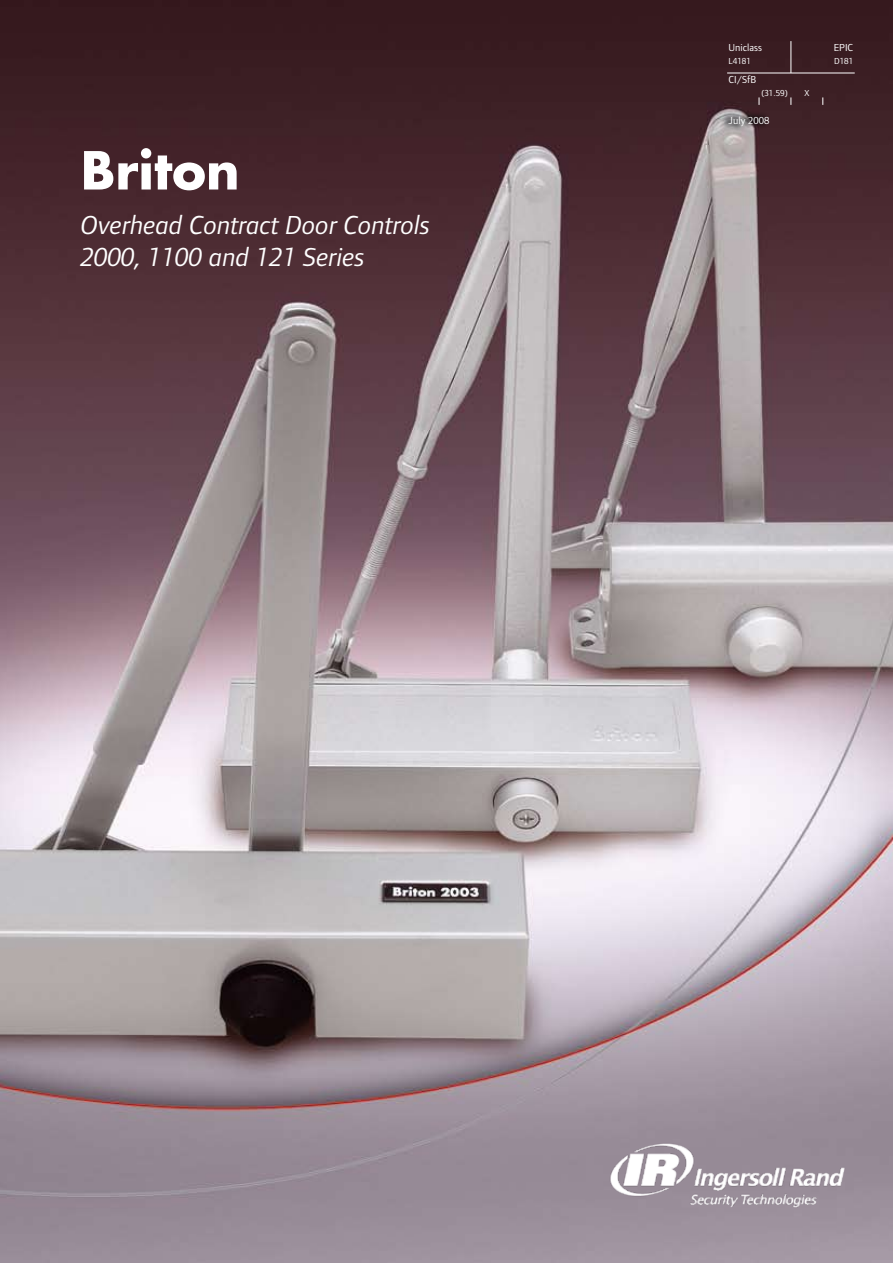
<style>
.page{position:relative;width:893px;height:1263px;background:#fff}
.page>*{position:absolute;margin:0;border:0;box-sizing:border-box;transform-origin:0 0}
.t1{font:700 51px "Futura";color:#fff}
.t2{font:italic 27px/32.4px "Foundry Form Sans";color:#fff}
.t3{font:10.5px "Foundry Form Sans";color:#fff}
.t4{font:9px "Foundry Form Sans";color:#fff}
</style>
<div class="page">
<img style="left:0;top:0;width:893px;height:1263px">
<img style="left:600px;top:1131px;width:255px;height:89px">
<div style="left:717px;top:109px;width:131px;height:46px;background:#000;opacity:.6"></div>
<hr style="left:727px;top:73px;width:128px;height:1px;background:#fff">
<hr style="left:791px;top:41px;width:1px;height:32px;background:#fff">
<h1 class="t1" style="left:81px;top:136px;width:160px">Briton</h1>
<p class="t2" style="left:81px;top:208px;width:351px">Overhead Contract Door Controls<br>2000, 1100 and 121 Series</p>
<p class="t3" style="left:729px;top:41px;width:35px">Uniclass</p>
<p class="t3" style="left:834px;top:41px;width:21px">EPIC</p>
<p class="t3" style="left:729px;top:73px;width:29px">CI/SfB</p>
<p class="t4" style="left:729px;top:56px;width:24px">L4181</p>
<p class="t4" style="left:834px;top:56px;width:21px">D181</p>
<p class="t4" style="left:761px;top:88px;width:28px">(31.59)</p>
<p class="t4" style="left:804px;top:88px;width:6px">X</p>
<p class="t3" style="left:729px;top:114px;width:42px">July 2008</p>
</div>
